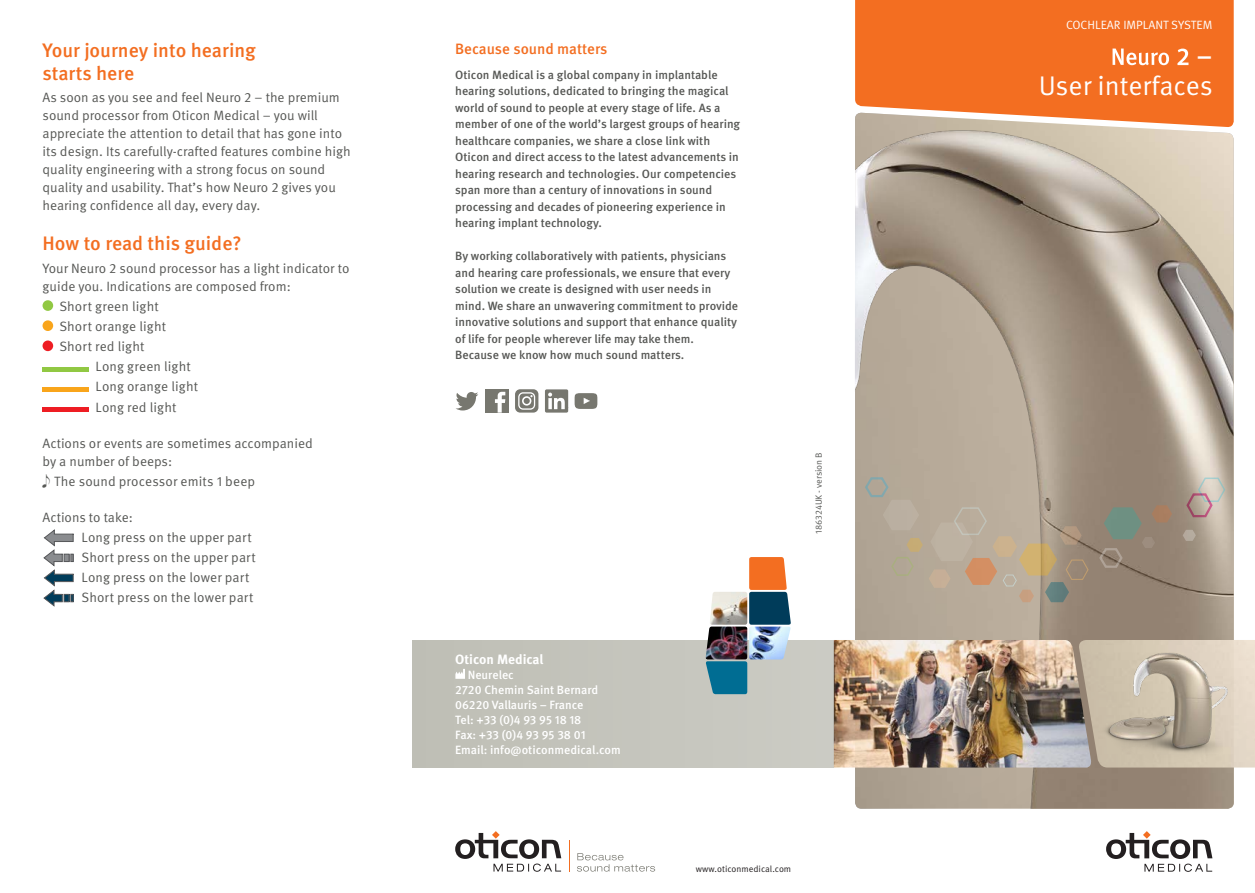
<style>
.page{position:relative;width:1255px;height:893px;background:#fff}
.page>*{position:absolute;margin:0;border:0;box-sizing:border-box;transform-origin:0 0}
.t1{font:27px "Meta Pro OM";color:#fff}
.t2{font:500 27px "Meta Pro OM";color:#fff}
.t3{font:500 19.5px/22.5px "Meta Pro OM";color:#f36e21}
.t4{font:500 15px "Meta Pro OM";color:#f36e21}
.t5{font:13.5px/18px "Meta Pro OM";color:#575855}
.t6{font:700 13.5px "Meta Pro OM";color:#fff}
.t7{font:500 12px/16.5px "Meta Pro OM";color:#575855}
.t8{font:500 12px/15px "Meta Pro OM";color:#fff}
.t9{font:12px "Meta Pro OM";color:#fff}
.t10{font:9px "Meta Pro OM";color:#231f20}
.t11{font:9px "Meta Pro OM";color:#575855}
</style>
<div class="page">
<hr style="left:569px;top:840px;width:1px;height:31px;background:#f36e21">
<svg style="left:577px;top:853px;width:78px;height:19px"></svg>
<svg style="left:455px;top:831px;width:106px;height:41px"></svg>
<div style="left:412px;top:640px;width:421px;height:127px;background:#c4c4bc"></div>
<img style="left:705px;top:627px;width:42px;height:32px">
<img style="left:710px;top:592px;width:37px;height:33px">
<svg style="left:706px;top:661px;width:41px;height:33px"></svg>
<svg style="left:749px;top:557px;width:42px;height:68px"></svg>
<img style="left:749px;top:627px;width:42px;height:32px">
<div style="left:855px;top:0;width:378px;height:113px;background:#f36e21"></div>
<svg style="left:1106px;top:848px;width:106px;height:24px"></svg>
<img style="left:854px;top:113px;width:379px;height:696px">
<img style="left:833px;top:640px;width:244px;height:127px">
<img style="left:1077px;top:640px;width:5px;height:127px">
<svg style="left:1182px;top:530px;width:13px;height:11px"></svg>
<svg style="left:1097px;top:505px;width:75px;height:64px"></svg>
<svg style="left:890px;top:538px;width:32px;height:39px"></svg>
<svg style="left:863px;top:476px;width:56px;height:54px"></svg>
<svg style="left:1185px;top:476px;width:41px;height:42px"></svg>
<svg style="left:928px;top:506px;width:161px;height:96px"></svg>
<img style="left:1082px;top:640px;width:172px;height:208px">
<svg style="left:456px;top:392px;width:22px;height:18px"></svg>
<div style="left:485px;top:389px;width:23px;height:24px;background:#77776f"></div>
<svg style="left:495px;top:392px;width:10px;height:21px"></svg>
<div style="left:515px;top:389px;width:23px;height:24px;background:#77776f;border-radius:5px"></div>
<svg style="left:518px;top:392px;width:17px;height:18px"></svg>
<div style="left:545px;top:389px;width:23px;height:24px;background:#77776f;border-radius:2px"></div>
<svg style="left:548px;top:393px;width:16px;height:16px"></svg>
<div style="left:574px;top:393px;width:23px;height:16px;background:#77776f;border-radius:6px"></div>
<svg style="left:583px;top:398px;width:6px;height:6px"></svg>
<svg style="left:455px;top:669px;width:10px;height:10px"></svg>
<div style="left:43px;top:300px;width:10px;height:11px;background:#91c843;border-radius:50%"></div>
<div style="left:43px;top:320px;width:10px;height:11px;background:#f9a51b;border-radius:50%"></div>
<div style="left:43px;top:340px;width:10px;height:11px;background:#ee1d23;border-radius:50%"></div>
<hr style="left:43px;top:367px;width:46px;height:4px;background:#91c843">
<hr style="left:43px;top:387px;width:46px;height:4px;background:#f9a51b">
<hr style="left:43px;top:407px;width:46px;height:4px;background:#ee1d23">
<svg style="left:43px;top:529px;width:31px;height:78px"></svg>
<svg style="left:1112px;top:49px;width:56px;height:16px"></svg>
<svg style="left:1177px;top:49px;width:11px;height:16px"></svg>
<h2 class="t3" style="left:43px;top:39px;width:215px">Your journey into hearing starts here</h2>
<p class="t5" style="left:43px;top:88px;width:310px">As soon as you see and feel Neuro 2 – the premium sound processor from Oticon Medical – you will appreciate the attention to detail that has gone into its design. Its carefully-crafted features combine high quality engineering with a strong focus on sound quality and usability. That’s how Neuro 2 gives you hearing confidence all day, every day.</p>
<h2 class="t3" style="left:43px;top:233px;width:201px">How to read this guide?</h2>
<p class="t5" style="left:43px;top:259px;width:308px">Your Neuro 2 sound processor has a light indicator to guide you. Indications are composed from:</p>
<p class="t5" style="left:59px;top:296px;width:108px;line-height:20.1px">Short green light<br>Short orange light<br>Short red light</p>
<p class="t5" style="left:96px;top:357px;width:104px;line-height:20.1px">Long green light<br>Long orange light<br>Long red light</p>
<p class="t5" style="left:43px;top:434px;width:272px">Actions or events are sometimes accompanied by a number of beeps:</p>
<p class="t5" style="left:54px;top:472px;width:203px">The sound processor emits 1 beep</p>
<p class="t5" style="left:82px;top:507px;width:176px;line-height:20.1px;text-indent:-39px">Actions to take:<br>Long press on the upper part<br>Short press on the upper part<br>Long press on the lower part<br>Short press on the lower part</p>
<p class="t4" style="left:455px;top:39px;width:154px">Because sound matters</p>
<p class="t7" style="left:455px;top:67px;width:286px">Oticon Medical is a global company in implantable hearing solutions, dedicated to bringing the magical world of sound to people at every stage of life. As a member of one of the world’s largest groups of hearing healthcare companies, we share a close link with Oticon and direct access to the latest advancements in hearing research and technologies. Our competencies span more than a century of innovations in sound processing and decades of pioneering experience in hearing implant technology.</p>
<p class="t7" style="left:455px;top:248px;width:284px">By working collaboratively with patients, physicians and hearing care professionals, we ensure that every solution we create is designed with user needs in mind. We share an unwavering commitment to provide innovative solutions and support that enhance quality of life for people wherever life may take them.<br>Because we know how much sound matters.</p>
<p class="t11" style="left:813px;top:534px;width:83px;rotate:-90deg">186324UK - version B</p>
<p class="t6" style="left:455px;top:651px;width:90px">Oticon Medical</p>
<p class="t8" style="left:455px;top:667px;width:167px;text-indent:13px">Neurelec<br>2720 Chemin Saint Bernard<br>06220 Vallauris – France<br>Tel: +33 (0)4 93 95 18 18<br>Fax: +33 (0)4 93 95 38 01<br>Email: info@oticonmedical.com</p>
<p class="t10" style="left:696px;top:863px;width:97px">www.oticonmedical.com</p>
<p class="t9" style="left:1065px;top:17px;width:148px">COCHLEAR IMPLANT SYSTEM</p>
<h1 class="t2" style="left:1196px;top:39px;width:18px">–</h1>
<h1 class="t1" style="left:1038px;top:69px;width:175px">User interfaces</h1>
</div>
